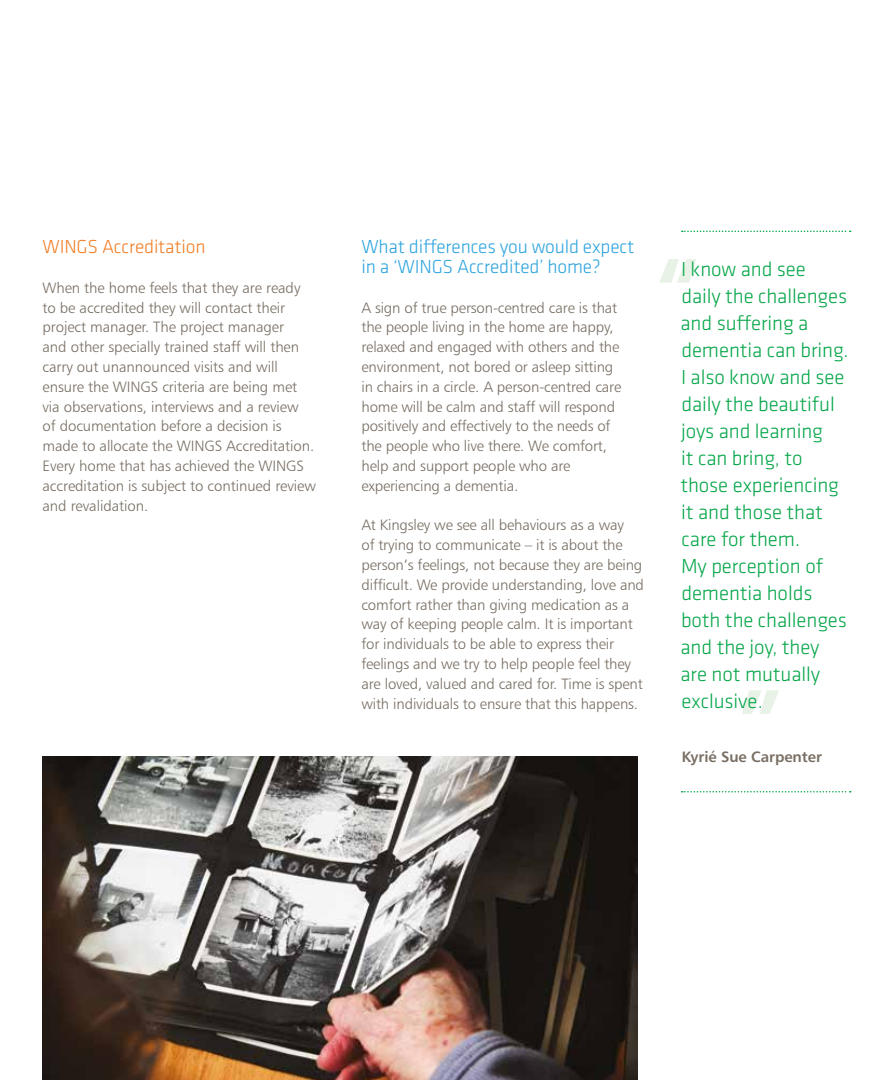
<style>
.page{position:relative;width:893px;height:1080px;background:#fff}
.page>*{position:absolute;margin:0;border:0;box-sizing:border-box;transform-origin:0 0}
.t1{font:300 21px/27px "Klavika";letter-spacing:-.005em;color:#06a649}
.t2{font:300 19.5px/19.8px "Klavika";letter-spacing:-.01em;color:#2ea4dd}
.t3{font:300 19.5px "Klavika";letter-spacing:-.01em;color:#f07e26}
.t4{font:15px/19.8px "Humanist 777 BT Light B";letter-spacing:-.01em;color:#786e63}
.t5{font:15px "Humanist 777 BT Bold B";letter-spacing:-.005em;color:#786e63}
</style>
<div class="page">
<img style="left:43px;top:757px;width:595px;height:323px">
<svg style="left:659px;top:259px;width:37px;height:24px"></svg>
<svg style="left:742px;top:690px;width:37px;height:24px"></svg>
<svg style="left:682px;top:231px;width:169px;height:1px"></svg>
<svg style="left:682px;top:791px;width:169px;height:2px"></svg>
<h2 class="t3" style="left:43px;top:235px;width:164px">WINGS Accreditation</h2>
<p class="t4" style="left:43px;top:278px;width:275px">When the home feels that they are ready to be accredited they will contact their project manager. The project manager<br>and other specially trained staff will then carry out unannounced visits and will ensure the WINGS criteria are being met via observations, interviews and a review<br>of documentation before a decision is made to allocate the WINGS Accreditation.<br>Every home that has achieved the WINGS accreditation is subject to continued review and revalidation.</p>
<h2 class="t2" style="left:361px;top:237px;width:274px">What differences you would expect in a ‘WINGS Accredited’ home?</h2>
<p class="t4" style="left:361px;top:297px;width:261px">A sign of true person-centred care is that the people living in the home are happy, relaxed and engaged with others and the environment, not bored or asleep sitting in chairs in a circle. A person-centred care home will be calm and staff will respond positively and effectively to the needs of the people who live there. We comfort, help and support people who are experiencing a dementia.</p>
<p class="t4" style="left:361px;top:515px;width:284px">At Kingsley we see all behaviours as a way<br>of trying to communicate – it is about the person’s feelings, not because they are being difficult. We provide understanding, love and comfort rather than giving medication as a way of keeping people calm. It is important for individuals to be able to express their feelings and we try to help people feel they are loved, valued and cared for. Time is spent with individuals to ensure that this happens.</p>
<p class="t1" style="left:680px;top:255px;width:170px">I know and see daily the challenges and suffering a dementia can bring.<br>I also know and see daily the beautiful joys and learning<br>it can bring, to those experiencing it and those that care for them.<br>My perception of dementia holds both the challenges and the joy, they are not mutually exclusive.</p>
<p class="t5" style="left:682px;top:747px;width:142px">Kyrié Sue Carpenter</p>
</div>
